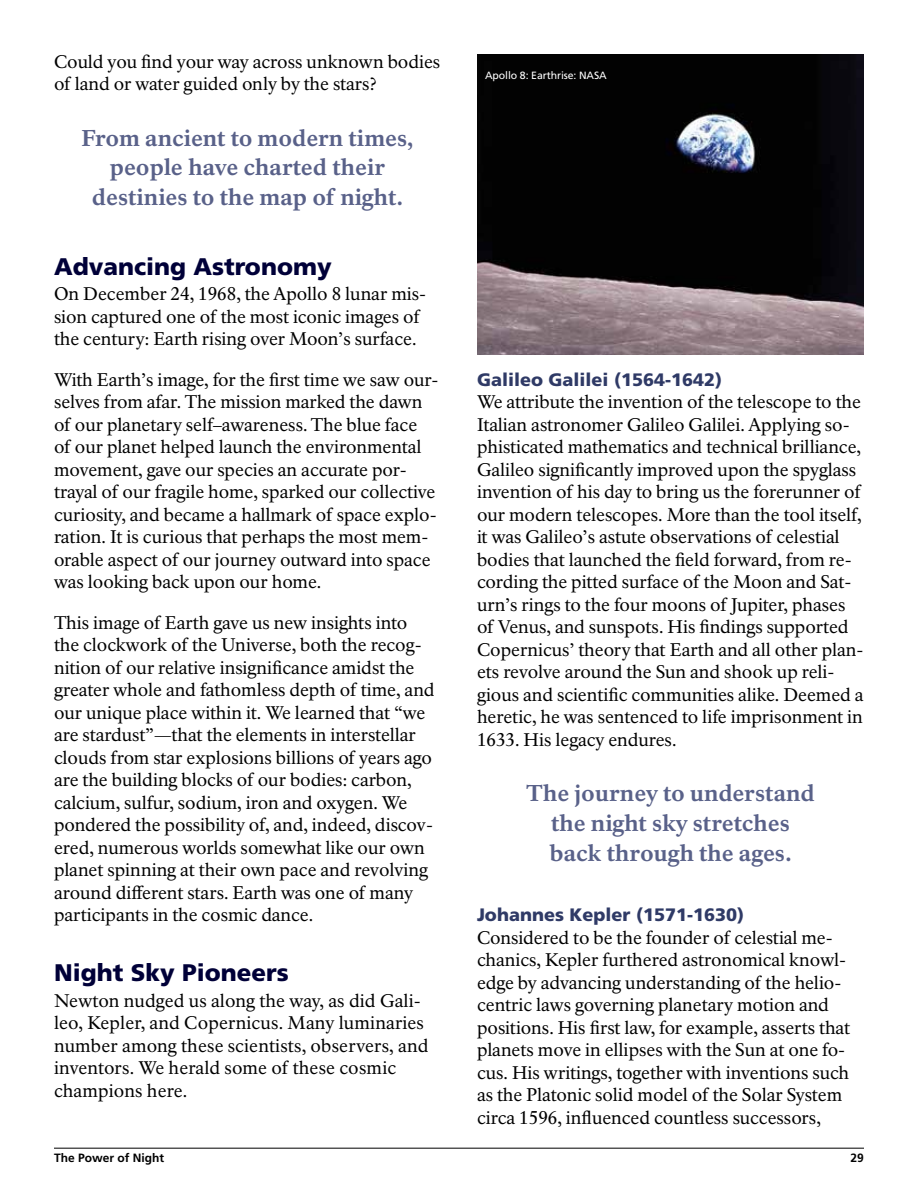
<style>
.page{position:relative;width:918px;height:1188px;background:#fff}
.page>*{position:absolute;margin:0;border:0;box-sizing:border-box;transform-origin:0 0}
.t1{font:900 24px "Frutiger LT Std";color:#000038}
.t2{font:800 22.5px/30px "NPS Rawlinson OT";color:#596189;text-align:center}
.t3{font:18px/22.5px "NPS Rawlinson OT";color:#000}
.t4{font:900 18px "Frutiger LT Std";color:#2f3a66}
.t5{font:700 12px "Frutiger LT Std";color:#000}
.t6{font:10.5px "Frutiger LT Std";letter-spacing:-.01em;color:#fff}
</style>
<div class="page">
<img style="left:477px;top:54px;width:387px;height:300px">
<hr style="left:54px;top:1148px;width:810px;height:1px;background:#000">
<p class="t3" style="left:54px;top:50px;width:388px">Could you find your way across unknown bodies of land or water guided only by the stars?</p>
<p class="t2" style="left:81px;top:123px;width:334px">From ancient to modern times, people have charted their destinies to the map of night.</p>
<h3 class="t1" style="left:54px;top:252px;width:279px">Advancing Astronomy</h3>
<p class="t3" style="left:54px;top:283px;width:374px">On December 24, 1968, the Apollo 8 lunar mis&shy;sion captured one of the most iconic images of the century: Earth rising over Moon’s surface</p>
<p class="t3" style="left:54px;top:368px;width:386px">With Earth’s image, for the first time we saw our&shy;selves from afar The mission marked the dawn of our planetary self–awareness The blue face<br>of our planet helped launch the environmental movement, gave our species an accurate por&shy;trayal of our fragile home, sparked our collective curiosity, and became a hallmark of space explo&shy;ration It is curious that perhaps the most mem&shy;orable aspect of our journey outward into space was looking back upon our home</p>
<p class="t3" style="left:54px;top:611px;width:382px">This image of Earth gave us new insights into the clockwork of the Universe, both the recog&shy;nition of our relative insignificance amidst the greater whole and fathomless depth of time, and our unique place within it We learned that “we are stardust”—that the elements in interstellar clouds from star explosions billions of years ago are the building blocks of our bodies: carbon, calcium, sulfur, sodium, iron and oxygen We pondered the possibility of, and, indeed, discov&shy;ered, numerous worlds somewhat like our own planet spinning at their own pace and revolving around different stars Earth was one of many participants in the cosmic dance</p>
<h3 class="t1" style="left:54px;top:958px;width:236px">Night Sky Pioneers</h3>
<p class="t3" style="left:54px;top:989px;width:376px">Newton nudged us along the way, as did Gali&shy;leo, Kepler, and Copernicus Many luminaries number among these scientists, observers, and inventors We herald some of these cosmic champions here</p>
<p class="t6" style="left:485px;top:69px;width:123px">Apollo 8: Earthrise: NASA</p>
<h4 class="t4" style="left:477px;top:368px;width:247px">Galileo Galilei (1564-1642)</h4>
<p class="t3" style="left:477px;top:391px;width:388px">We attribute the invention of the telescope to the Italian astronomer Galileo Galilei Applying so&shy;phisticated mathematics and technical brilliance, Galileo significantly improved upon the spyglass invention of his day to bring us the forerunner of our modern telescopes More than the tool itself, it was Galileo’s astute observations of celestial bodies that launched the field forward, from re&shy;cording the pitted surface of the Moon and Sat&shy;urn’s rings to the four moons of Jupiter, phases of Venus, and sunspots His findings supported Copernicus’ theory that Earth and all other plan&shy;ets revolve around the Sun and shook up reli&shy;gious and scientific communities alike Deemed a heretic, he was sentenced to life imprisonment in 1633 His legacy endures</p>
<p class="t2" style="left:526px;top:779px;width:290px">The journey to understand the night sky stretches back through the ages.</p>
<h4 class="t4" style="left:477px;top:904px;width:269px">Johannes Kepler (1571-1630)</h4>
<p class="t3" style="left:477px;top:926px;width:375px">Considered to be the founder of celestial me&shy;chanics, Kepler furthered astronomical knowl&shy;edge by advancing understanding of the helio&shy;centric laws governing planetary motion and positions His first law, for example, asserts that planets move in ellipses with the Sun at one fo&shy;cus His writings, together with inventions such as the Platonic solid model of the Solar System circa 1596, influenced countless successors,</p>
<p class="t5" style="left:54px;top:1151px;width:112px">The Power of Night</p>
<p class="t5" style="left:851px;top:1151px;width:15px">29</p>
</div>
